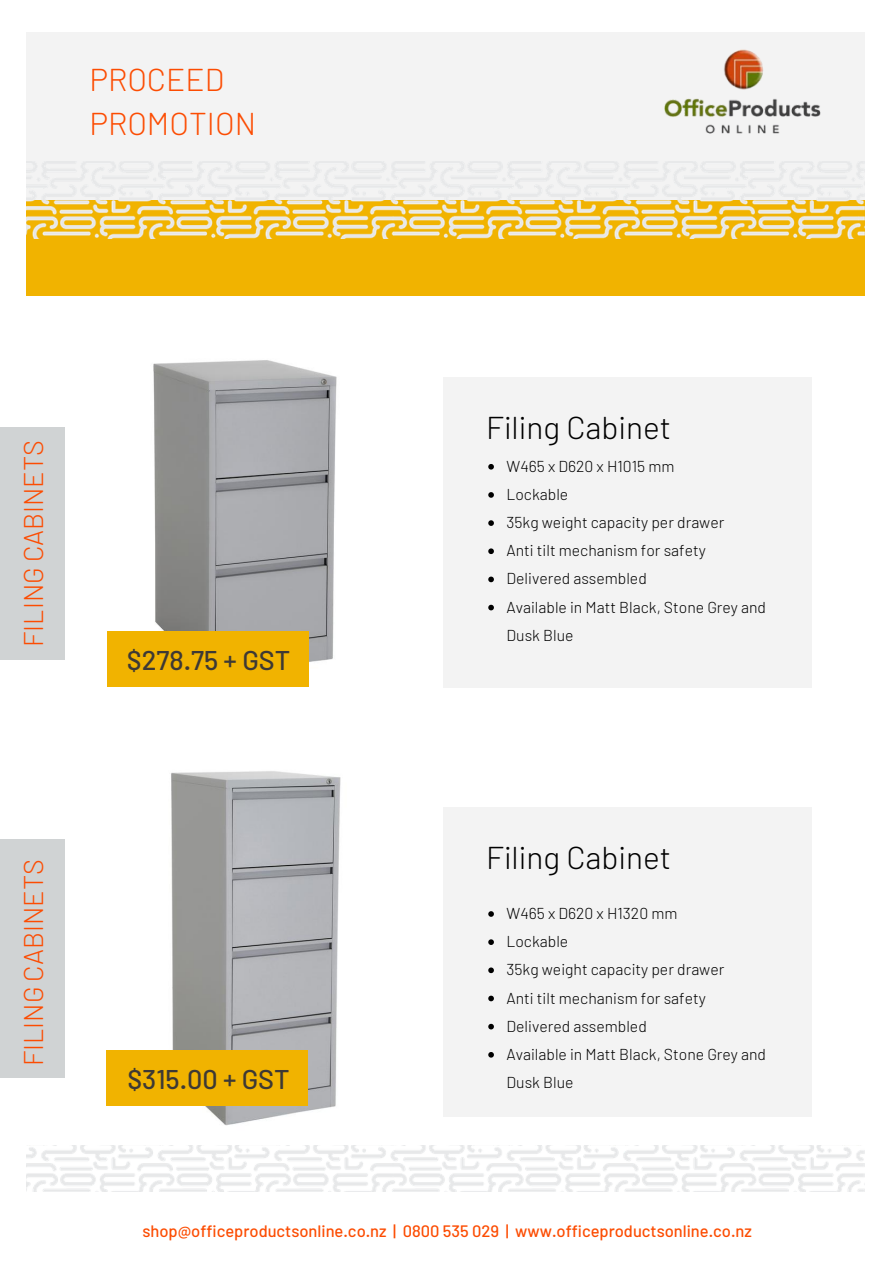
<style>
.page{position:relative;width:894px;height:1264px;background:#fff}
.page>*{position:absolute;margin:0;border:0;box-sizing:border-box;transform-origin:0 0}
.t1{font:300 31.5px "Barlow";color:#000}
.t2{font:300 31.5px/44px "Barlow";color:#fc4c02}
.t3{font:300 27px "Barlow";color:#fc4c02}
.t4{font:500 27px "Barlow";color:#3d3935}
.t5{font:500 16.5px "Barlow";color:#fc4c02}
.t6{font:300 15.75px/28.2px "Barlow";color:#000}
</style>
<div class="page">
<div style="left:26px;top:32px;width:838px;height:168px;background:#f3f3f3"></div>
<div style="left:26px;top:200px;width:838px;height:96px;background:#f1b300"></div>
<img style="left:26px;top:161px;width:440px;height:78px">
<img style="left:153px;top:360px;width:184px;height:315px">
<div style="left:443px;top:377px;width:369px;height:310px;background:#f3f3f3"></div>
<div style="left:443px;top:807px;width:368px;height:309px;background:#f3f3f3"></div>
<img style="left:26px;top:1145px;width:838px;height:46px">
<div style="left:0;top:427px;width:65px;height:232px;background:#d0d3d4"></div>
<div style="left:0;top:838px;width:65px;height:239px;background:#d0d3d4"></div>
<div style="left:107px;top:631px;width:201px;height:56px;background:#f1b300"></div>
<svg style="left:488px;top:464px;width:6px;height:5px"></svg>
<svg style="left:488px;top:492px;width:6px;height:6px"></svg>
<svg style="left:488px;top:520px;width:6px;height:6px"></svg>
<svg style="left:488px;top:548px;width:6px;height:6px"></svg>
<svg style="left:488px;top:576px;width:6px;height:6px"></svg>
<svg style="left:488px;top:604px;width:6px;height:6px"></svg>
<svg style="left:488px;top:911px;width:6px;height:5px"></svg>
<svg style="left:488px;top:939px;width:6px;height:6px"></svg>
<svg style="left:488px;top:967px;width:6px;height:6px"></svg>
<svg style="left:488px;top:995px;width:6px;height:6px"></svg>
<svg style="left:488px;top:1023px;width:6px;height:6px"></svg>
<svg style="left:488px;top:1052px;width:6px;height:5px"></svg>
<img style="left:165px;top:771px;width:176px;height:355px">
<div style="left:106px;top:1050px;width:201px;height:55px;background:#f1b300"></div>
<img style="left:466px;top:32px;width:399px;height:264px">
<h1 class="t2" style="left:89px;top:57px;width:168px">PROCEED<br>PROMOTION</h1>
<h2 class="t3" style="left:16px;top:647px;width:208px;rotate:-90deg">FILING CABINETS</h2>
<h2 class="t3" style="left:16px;top:1066px;width:208px;rotate:-90deg">FILING CABINETS</h2>
<h1 class="t1" style="left:486px;top:407px;width:186px">Filing Cabinet</h1>
<h2 class="t4" style="left:127px;top:643px;width:165px">$278.75 + GST</h2>
<h2 class="t4" style="left:127px;top:1061px;width:164px">$315.00 + GST</h2>
<p class="t6" style="left:506px;top:451px;width:261px">W465 x D620 x H1015 mm<br>Lockable<br>35kg weight capacity per drawer<br>Anti tilt mechanism for safety<br>Delivered assembled<br>Available in Matt Black, Stone Grey and<br>Dusk Blue</p>
<h1 class="t1" style="left:486px;top:837px;width:186px">Filing Cabinet</h1>
<p class="t6" style="left:506px;top:898px;width:261px">W465 x D620 x H1320 mm<br>Lockable<br>35kg weight capacity per drawer<br>Anti tilt mechanism for safety<br>Delivered assembled<br>Available in Matt Black, Stone Grey and<br>Dusk Blue</p>
<p class="t5" style="left:142px;top:1220px;width:611px">shop@officeproductsonline.co.nz | 0800 535 029 | www.officeproductsonline.co.nz</p>
</div>
